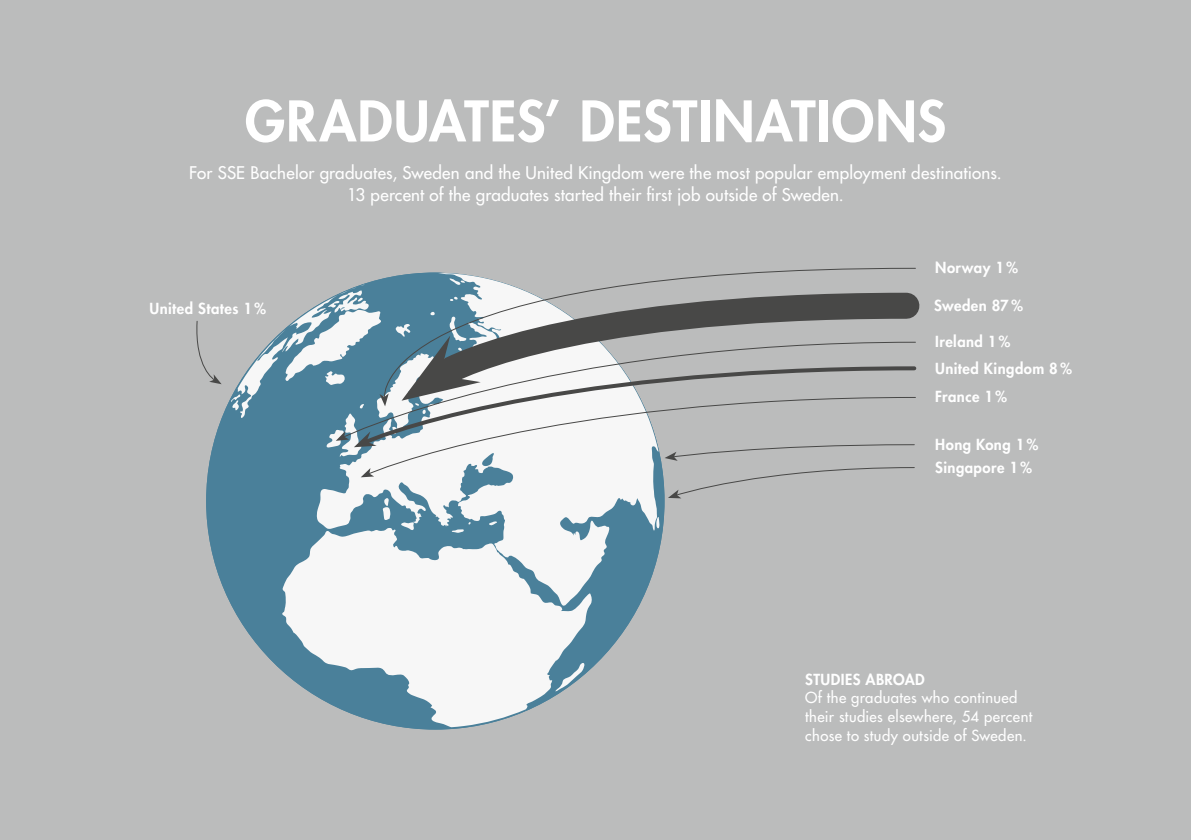
<style>
.page{position:relative;width:1191px;height:840px;background:#fff}
.page>*{position:absolute;margin:0;border:0;box-sizing:border-box;transform-origin:0 0}
.t1{font:800 54.4px "Futura Std";letter-spacing:.02em;color:#fff}
.t2{font:500 17px "Futura Std";letter-spacing:.015em;color:#fff}
.t3{font:800 14.8px "Futura Std";letter-spacing:.03em;color:#fff}
.t4{font:500 14.8px/18.6px "Futura Std";letter-spacing:.025em;color:#fff}
</style>
<div class="page">
<div style="left:0;top:0;width:1191px;height:839px;background:#bbbcbc"></div>
<svg style="left:206px;top:280px;width:458px;height:449px"></svg>
<svg style="left:243px;top:285px;width:132px;height:186px;fill:#4a809a"></svg>
<svg style="left:196px;top:320px;width:26px;height:64px"></svg>
<svg style="left:343px;top:341px;width:32px;height:90px;background:#5a8ba2"></svg>
<svg style="left:336px;top:431px;width:32px;height:16px"></svg>
<svg style="left:375px;top:267px;width:541px;height:129px"></svg>
<svg style="left:379px;top:393px;width:10px;height:3px"></svg>
<svg style="left:368px;top:396px;width:548px;height:78px"></svg>
<svg style="left:361px;top:468px;width:13px;height:9px"></svg>
<svg style="left:664px;top:443px;width:251px;height:17px"></svg>
<svg style="left:668px;top:466px;width:247px;height:32px"></svg>
<p class="t1" style="left:245px;top:87px;width:702px">GRADUATES’ DESTINATIONS</p>
<p class="t2" style="left:189px;top:162px;width:814px">For SSE Bachelor graduates, Sweden and the United Kingdom were the most popular employment destinations.</p>
<p class="t2" style="left:347px;top:184px;width:498px">13 percent of the graduates started their first job outside of Sweden.</p>
<p class="t3" style="left:149px;top:298px;width:118px">United States 1 %</p>
<p class="t3" style="left:935px;top:258px;width:84px">Norway 1 %</p>
<p class="t3" style="left:934px;top:296px;width:90px">Sweden 87 %</p>
<p class="t3" style="left:935px;top:332px;width:77px">Ireland 1 %</p>
<p class="t3" style="left:935px;top:358px;width:138px">United Kingdom 8 %</p>
<p class="t3" style="left:935px;top:387px;width:73px">France 1 %</p>
<p class="t3" style="left:935px;top:435px;width:104px">Hong Kong 1 %</p>
<p class="t3" style="left:935px;top:458px;width:98px">Singapore 1 %</p>
<p class="t3" style="left:805px;top:669px;width:121px">STUDIES ABROAD</p>
<p class="t4" style="left:805px;top:688px;width:229px">Of the graduates who continued their studies elsewhere, 54 percent chose to study outside of Sweden.</p>
</div>
